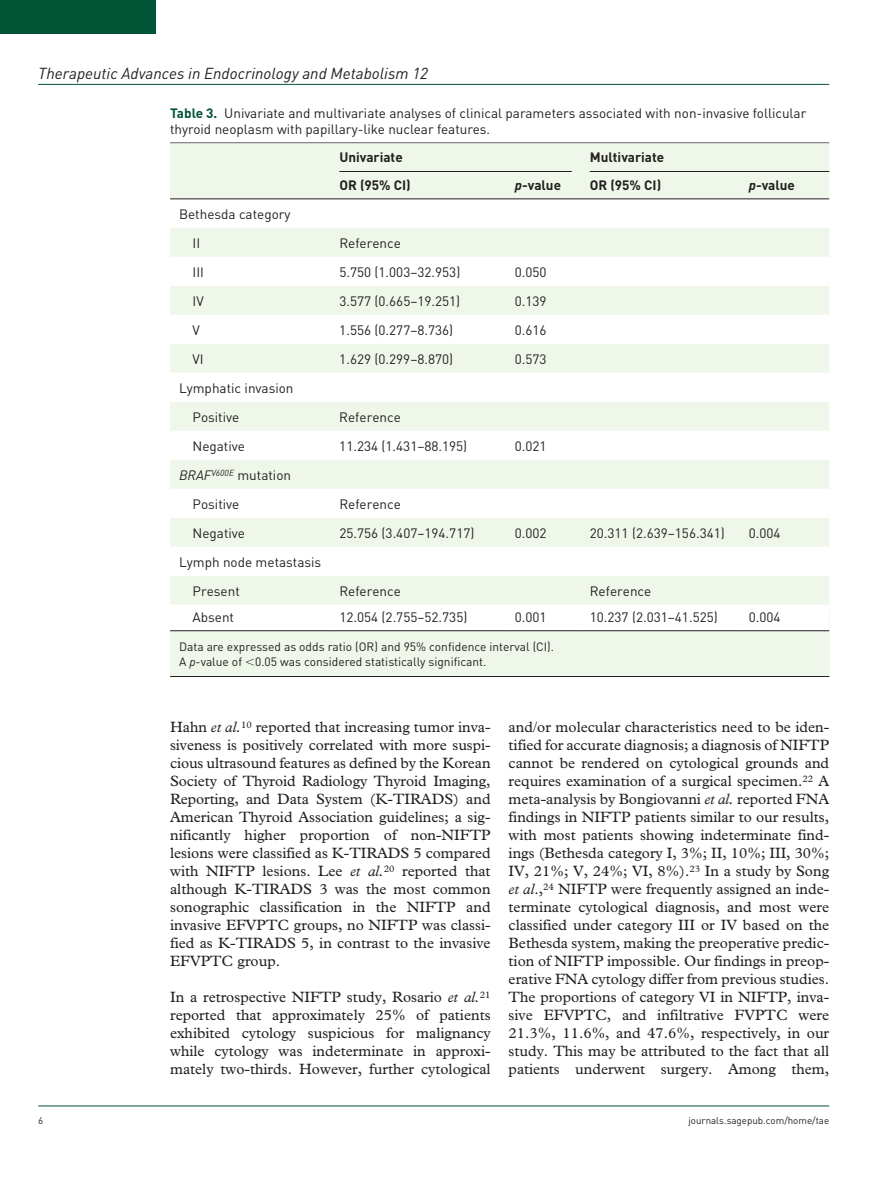
<style>
.page{position:relative;width:893px;height:1191px;background:#fff}
.page>*{position:absolute;margin:0;border:0;box-sizing:border-box;transform-origin:0 0}
.t1{font:italic 15.75px "DIN";color:#231f20}
.t2{font:15px/18px "Plantin Std";color:#231f20;text-align:justify}
.t3{font:13.5px/29px "DIN";color:#231f20}
.t4{font:700 13.5px "DIN";color:#231f20}
.t5{font:12px/14.2px "DIN";color:#231f20}
.t6{font:9.75px "DIN";color:#231f20}
.s1{font-weight:700;color:#015436}
.s2{font-style:italic}
</style>
<div class="page">
<hr style="left:38px;top:84px;width:791px;height:1px;background:#015436">
<hr style="left:38px;top:1105px;width:791px;height:1px;background:#015436">
<div style="left:0;top:0;width:155px;height:34px;background:#015436"></div>
<div style="left:170px;top:611px;width:659px;height:66px;background:#eff7ea"></div>
<hr style="left:170px;top:676px;width:659px;height:1px;background:#231f20">
<div style="left:170px;top:143px;width:659px;height:55px;background:#eff7ea"></div>
<svg style="left:170px;top:199px;width:659px;height:431px"></svg>
<hr style="left:170px;top:198px;width:160px;height:1px;background:#231f20">
<hr style="left:330px;top:198px;width:176px;height:1px;background:#231f20">
<hr style="left:506px;top:198px;width:75px;height:1px;background:#231f20">
<hr style="left:581px;top:198px;width:159px;height:1px;background:#231f20">
<hr style="left:740px;top:198px;width:89px;height:1px;background:#231f20">
<hr style="left:170px;top:630px;width:160px;height:1px;background:#231f20">
<hr style="left:330px;top:630px;width:176px;height:1px;background:#231f20">
<hr style="left:506px;top:630px;width:75px;height:1px;background:#231f20">
<hr style="left:581px;top:630px;width:159px;height:1px;background:#231f20">
<hr style="left:740px;top:630px;width:89px;height:1px;background:#231f20">
<hr style="left:339px;top:171px;width:233px;height:1px;background:#231f20">
<hr style="left:590px;top:171px;width:239px;height:1px;background:#231f20">
<p class="t1" style="left:38px;top:63px;width:391px">Therapeutic Advances in Endocrinology and Metabolism 12</p>
<p class="t3" style="left:170px;top:105px;width:638px;line-height:15.8px"><span class="s1">Table 3.</span> Univariate and multivariate analyses of clinical parameters associated with non-invasive follicular thyroid neoplasm with papillary-like nuclear features.</p>
<p class="t4" style="left:339px;top:148px;width:65px">Univariate</p>
<p class="t4" style="left:590px;top:148px;width:76px">Multivariate</p>
<p class="t4" style="left:339px;top:176px;width:73px">OR (95% CI)</p>
<p class="t4" style="left:515px;top:176px;width:48px"><span class="s2">p</span>-value</p>
<p class="t4" style="left:590px;top:176px;width:73px">OR (95% CI)</p>
<p class="t4" style="left:749px;top:176px;width:48px"><span class="s2">p</span>-value</p>
<p class="t3" style="left:193px;top:199px;width:99px;text-indent:-14px">Bethesda category<br>II</p>
<p class="t3" style="left:339px;top:228px;width:63px">Reference</p>
<p class="t3" style="left:193px;top:257px;width:13px">III</p>
<p class="t3" style="left:339px;top:257px;width:123px">5.750 (1.003–32.953)</p>
<p class="t3" style="left:515px;top:257px;width:33px">0.050</p>
<p class="t3" style="left:193px;top:286px;width:13px">IV</p>
<p class="t3" style="left:339px;top:286px;width:123px">3.577 (0.665–19.251)</p>
<p class="t3" style="left:515px;top:286px;width:33px">0.139</p>
<p class="t3" style="left:193px;top:315px;width:9px">V</p>
<p class="t3" style="left:339px;top:315px;width:115px">1.556 (0.277–8.736)</p>
<p class="t3" style="left:515px;top:315px;width:33px">0.616</p>
<p class="t3" style="left:193px;top:344px;width:13px">VI</p>
<p class="t3" style="left:339px;top:344px;width:115px">1.629 (0.299–8.870)</p>
<p class="t3" style="left:515px;top:344px;width:33px">0.573</p>
<p class="t3" style="left:193px;top:373px;width:103px;text-indent:-14px">Lymphatic invasion<br>Positive</p>
<p class="t3" style="left:339px;top:402px;width:63px">Reference</p>
<p class="t3" style="left:192px;top:431px;width:54px">Negative</p>
<p class="t3" style="left:339px;top:431px;width:130px">11.234 (1.431–88.195)</p>
<p class="t3" style="left:515px;top:431px;width:33px">0.021</p>
<p class="t3" style="left:193px;top:460px;width:100px;text-indent:-14px"><span class="s2">BRAF</span><sup>V600E</sup> mutation<br>Positive</p>
<p class="t3" style="left:339px;top:489px;width:63px">Reference</p>
<p class="t3" style="left:193px;top:518px;width:54px">Negative</p>
<p class="t3" style="left:339px;top:518px;width:137px">25.756 (3.407–194.717)</p>
<p class="t3" style="left:515px;top:518px;width:33px">0.002</p>
<p class="t3" style="left:590px;top:518px;width:137px">20.311 (2.639–156.341)</p>
<p class="t3" style="left:749px;top:518px;width:33px">0.004</p>
<p class="t3" style="left:193px;top:547px;width:130px;text-indent:-14px">Lymph node metastasis<br>Present</p>
<p class="t3" style="left:339px;top:576px;width:63px">Reference</p>
<p class="t3" style="left:590px;top:576px;width:63px">Reference</p>
<p class="t3" style="left:193px;top:602px;width:43px">Absent</p>
<p class="t3" style="left:339px;top:602px;width:130px">12.054 (2.755–52.735)</p>
<p class="t3" style="left:515px;top:602px;width:33px">0.001</p>
<p class="t3" style="left:590px;top:602px;width:130px">10.237 (2.031–41.525)</p>
<p class="t3" style="left:749px;top:602px;width:33px">0.004</p>
<p class="t5" style="left:179px;top:639px;width:376px">Data are expressed as odds ratio (OR) and 95% confidence interval (CI).<br>A <span class="s2">p</span>-value of 0.05 was considered statistically significant.</p>
<p class="t2" style="left:170px;top:718px;width:322px">Hahn <span class="s2">et al.</span><sup>10</sup> reported that increasing tumor inva&shy;siveness is positively correlated with more suspi&shy;cious ultrasound features as defined by the Korean Society of Thyroid Radiology Thyroid Imaging, Reporting, and Data System (K-TIRADS) and American Thyroid Association guidelines; a sig&shy;nificantly higher proportion of non-NIFTP lesions were classified as K-TIRADS 5 compared with NIFTP lesions. Lee <span class="s2">et al.</span><sup>20</sup> reported that although K-TIRADS 3 was the most common sonographic classification in the NIFTP and invasive EFVPTC groups, no NIFTP was classi&shy;fied as K-TIRADS 5, in contrast to the invasive EFVPTC group.</p>
<p class="t2" style="left:170px;top:988px;width:322px">In a retrospective NIFTP study, Rosario <span class="s2">et al.</span><sup>21 </sup>reported that approximately 25% of patients exhibited cytology suspicious for malignancy while cytology was indeterminate in approxi&shy;mately two-thirds. However, further cytological</p>
<p class="t2" style="left:509px;top:718px;width:322px">and/or molecular characteristics need to be iden&shy;tified for accurate diagnosis; a diagnosis of NIFTP cannot be rendered on cytological grounds and requires examination of a surgical specimen.<sup>22</sup> A meta-analysis by Bongiovanni <span class="s2">et al.</span> reported FNA findings in NIFTP patients similar to our results, with most patients showing indeterminate find&shy;ings (Bethesda category I, 3%; II, 10%; III, 30%; IV, 21%; V, 24%; VI, 8%).<sup>23</sup> In a study by Song <span class="s2">et al</span>.,<sup>24</sup> NIFTP were frequently assigned an inde&shy;terminate cytological diagnosis, and most were classified under category III or IV based on the Bethesda system, making the preoperative predic&shy;tion of NIFTP impossible. Our findings in preop&shy;erative FNA cytology differ from previous studies.<br>The proportions of category VI in NIFTP, inva&shy;sive EFVPTC, and infiltrative FVPTC were 21.3%, 11.6%, and 47.6%, respectively, in our study. This may be attributed to the fact that all patients underwent surgery. Among them,</p>
<p class="t6" style="left:38px;top:1114px;width:7px">6</p>
<p class="t6" style="left:688px;top:1114px;width:142px">journals.sagepub.com/home/tae</p>
</div>
